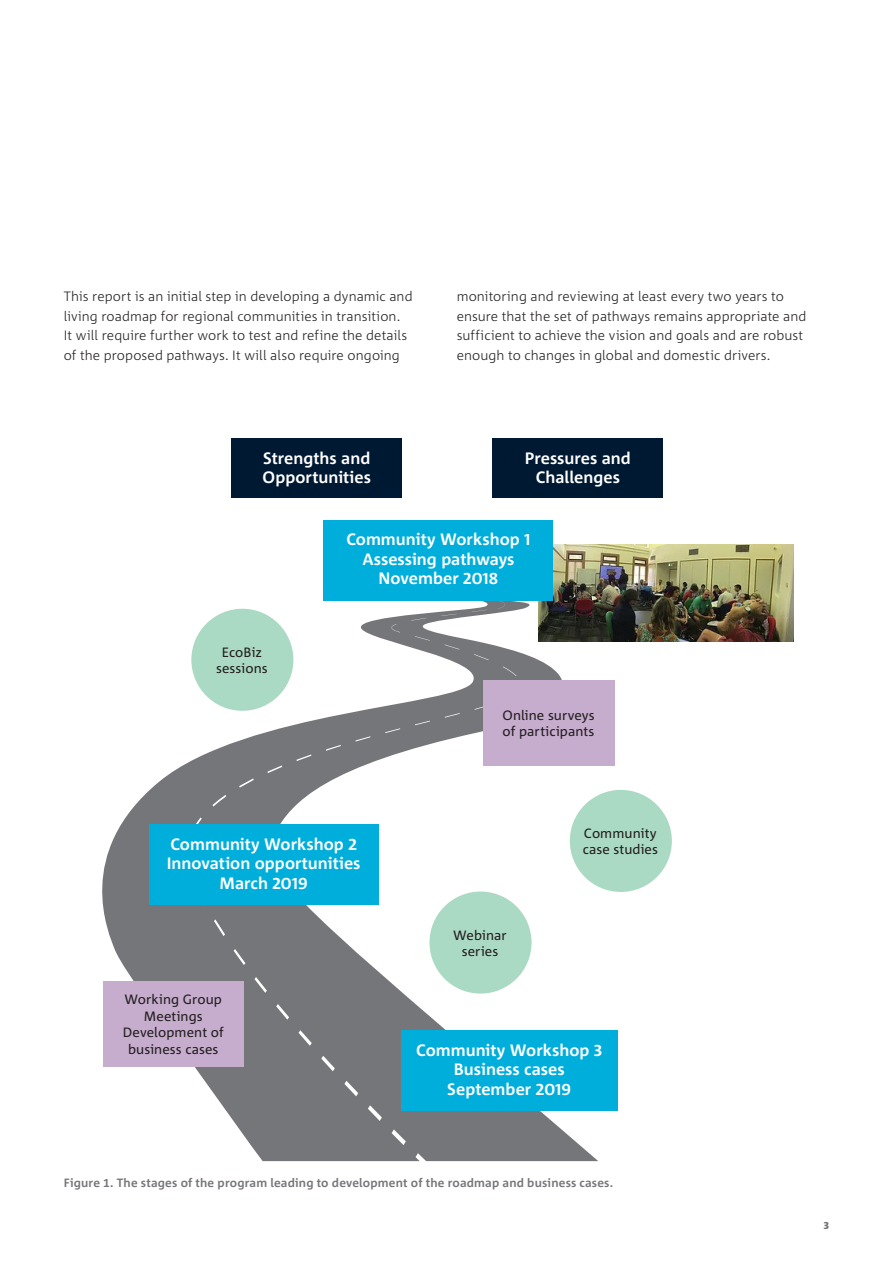
<style>
.page{position:relative;width:893px;height:1263px;background:#fff}
.page>*{position:absolute;margin:0;border:0;box-sizing:border-box;transform-origin:0 0}
.Body_Copy{font:700 16.5px/19.5px "Corpid C1";color:#fff;text-align:center}
.Body_Copy-2{font:300 13.5px/19.5px "Corpid C1";letter-spacing:.005em;color:#231f20}
.t1{font:13.5px/16.5px "Corpid C1";letter-spacing:.005em;color:#231f20;text-align:center}
.t2{font:700 12px "Corpid C1";letter-spacing:.015em;color:#757679}
.t3{font:800 10.5px "Corpid C1";color:#757679}
</style>
<div class="page">
<svg style="left:102px;top:596px;width:496px;height:565px"></svg>
<svg style="left:498px;top:601px;width:7px;height:8px"></svg>
<svg style="left:472px;top:610px;width:15px;height:2px"></svg>
<svg style="left:441px;top:614px;width:16px;height:2px"></svg>
<svg style="left:411px;top:618px;width:15px;height:3px"></svg>
<svg style="left:391px;top:624px;width:9px;height:8px"></svg>
<svg style="left:415px;top:636px;width:15px;height:5px"></svg>
<svg style="left:445px;top:644px;width:14px;height:5px"></svg>
<svg style="left:474px;top:654px;width:15px;height:6px"></svg>
<svg style="left:503px;top:666px;width:13px;height:10px"></svg>
<svg style="left:475px;top:705px;width:8px;height:5px"></svg>
<svg style="left:445px;top:713px;width:15px;height:5px"></svg>
<svg style="left:415px;top:721px;width:15px;height:4px"></svg>
<svg style="left:385px;top:728px;width:15px;height:5px"></svg>
<svg style="left:355px;top:736px;width:15px;height:5px"></svg>
<svg style="left:326px;top:745px;width:15px;height:6px"></svg>
<svg style="left:296px;top:754px;width:15px;height:7px"></svg>
<svg style="left:267px;top:765px;width:15px;height:8px"></svg>
<svg style="left:239px;top:778px;width:15px;height:10px"></svg>
<svg style="left:212px;top:795px;width:14px;height:11px"></svg>
<svg style="left:191px;top:817px;width:11px;height:7px"></svg>
<svg style="left:214px;top:919px;width:11px;height:17px"></svg>
<svg style="left:234px;top:949px;width:11px;height:16px"></svg>
<svg style="left:254px;top:977px;width:13px;height:16px"></svg>
<svg style="left:276px;top:1004px;width:13px;height:16px"></svg>
<svg style="left:299px;top:1030px;width:13px;height:16px"></svg>
<svg style="left:321px;top:1056px;width:14px;height:15px"></svg>
<svg style="left:344px;top:1081px;width:14px;height:15px"></svg>
<svg style="left:368px;top:1105px;width:14px;height:16px"></svg>
<svg style="left:392px;top:1129px;width:14px;height:16px"></svg>
<svg style="left:416px;top:1153px;width:14px;height:9px"></svg>
<div style="left:232px;top:438px;width:170px;height:59px;background:#001932"></div>
<div style="left:493px;top:438px;width:170px;height:59px;background:#001932"></div>
<div style="left:483px;top:680px;width:131px;height:85px;background:#c6accd"></div>
<div style="left:149px;top:824px;width:229px;height:81px;background:#00aedc"></div>
<div style="left:103px;top:981px;width:140px;height:85px;background:#c6accd"></div>
<div style="left:401px;top:1030px;width:217px;height:81px;background:#00aedc"></div>
<div style="left:191px;top:609px;width:102px;height:102px;background:#abdac4;border-radius:50%"></div>
<div style="left:570px;top:790px;width:102px;height:102px;background:#abdac4;border-radius:50%"></div>
<div style="left:429px;top:891px;width:102px;height:102px;background:#abdac4;border-radius:50%"></div>
<img style="left:539px;top:544px;width:255px;height:97px">
<div style="left:324px;top:520px;width:229px;height:80px;background:#00aedc"></div>
<p class="Body_Copy-2" style="left:64px;top:286px;width:350px">This report is an initial step in developing a dynamic and living roadmap for regional communities in transition.<br>It will require further work to test and refine the details of the proposed pathways. It will also require ongoing</p>
<p class="Body_Copy-2" style="left:457px;top:286px;width:351px">monitoring and reviewing at least every two years to ensure that the set of pathways remains appropriate and sufficient to achieve the vision and goals and are robust enough to changes in global and domestic drivers.</p>
<p class="Body_Copy" style="left:263px;top:448px;width:110px;text-align:left">Strengths and<br>Opportunities</p>
<p class="Body_Copy" style="left:525px;top:448px;width:107px">Pressures and<br>Challenges</p>
<p class="t1" style="left:216px;top:643px;width:53px">EcoBiz sessions</p>
<p class="Body_Copy" style="left:346px;top:529px;width:186px">Community Workshop 1<br>Assessing pathways<br>November 2018</p>
<p class="t1" style="left:502px;top:706px;width:94px;text-align:left">Online surveys of participants</p>
<p class="Body_Copy" style="left:167px;top:834px;width:195px">Community Workshop 2<br>Innovation opportunities<br>March 2019</p>
<p class="t1" style="left:123px;top:991px;width:102px">Working Group<br>Meetings<br>Development of business cases</p>
<p class="t1" style="left:453px;top:926px;width:55px">Webinar series</p>
<p class="t1" style="left:583px;top:824px;width:77px;text-align:left">Community case studies</p>
<p class="Body_Copy" style="left:416px;top:1040px;width:188px">Community Workshop 3<br>Business cases<br>September 2019</p>
<p class="t2" style="left:64px;top:1175px;width:551px">Figure 1. The stages of the program leading to development of the roadmap and business cases.</p>
<p class="t3" style="left:824px;top:1218px;width:7px">3</p>
</div>
